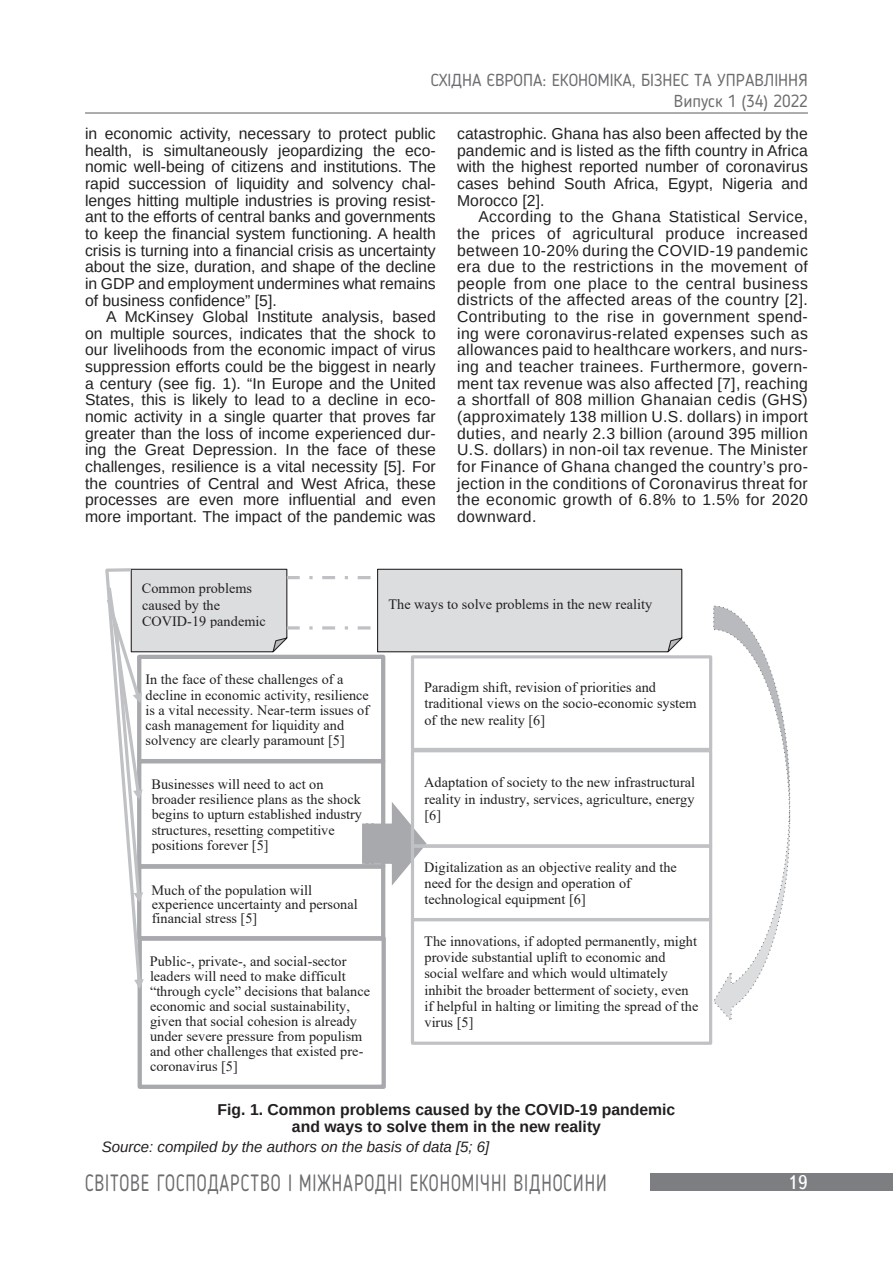
<style>
.page{position:relative;width:893px;height:1263px;background:#fff}
.page>*{position:absolute;margin:0;border:0;box-sizing:border-box;transform-origin:0 0}
.t1{font:23.4px "Blogger Sans";letter-spacing:.05em;color:#6c6d70;scale:.77 1}
.t2{font:19.5px "Ukrainian Text";color:#fff}
.t3{font:17.25px/20.7px "Blogger Sans";color:#6c6d70;text-align:right}
.t4{font:15.75px/16.6px "Arimo";letter-spacing:.005em;color:#231f20;text-align:justify}
.t5{font:700 15.75px/16.5px "Arimo";color:#231f20;text-align:center}
.t6{font:italic 15px "Arimo";color:#231f20}
.t7{font:14.25px/15.3px "Times New Roman";color:#231f20}
</style>
<div class="page">
<hr style="left:85px;top:112px;width:723px;height:2px;background:#6c6d70">
<div style="left:651px;top:1173px;width:242px;height:18px;background:#7c7e81"></div>
<div style="left:138px;top:936px;width:248px;height:153px;border:4px solid #a8a9ad"></div>
<svg style="left:105px;top:568px;width:578px;height:421px"></svg>
<img style="left:376px;top:838px;width:31px;height:11px">
<div style="left:411px;top:655px;width:301px;height:96px;border:3px solid #c0c1c4"></div>
<img style="left:414px;top:669px;width:295px;height:69px">
<div style="left:411px;top:749px;width:301px;height:99px;border:3px solid #c0c1c4"></div>
<img style="left:414px;top:763px;width:295px;height:71px">
<div style="left:411px;top:918px;width:301px;height:127px;border:3px solid #c0c1c4"></div>
<img style="left:414px;top:931px;width:295px;height:100px">
<div style="left:411px;top:844px;width:301px;height:77px;border:3px solid #c0c1c4"></div>
<img style="left:414px;top:858px;width:295px;height:50px">
<svg style="left:712px;top:605px;width:79px;height:418px"></svg>
<img style="left:714px;top:617px;width:75px;height:398px">
<p class="t3" style="left:431px;top:69px;width:379px">СХІДНА ЄВРОПА: ЕКОНОМІКА, БІЗНЕС ТА УПРАВЛІННЯ<br>Випуск 1 (34) 2022</p>
<p class="t4" style="left:85px;top:125px;width:352px">in economic activity, necessary to protect public health, is simultaneously jeopardizing the eco&shy;nomic well-being of citizens and institutions. The rapid succession of liquidity and solvency chal&shy;lenges hitting multiple industries is proving resist&shy;ant to the efforts of central banks and governments to keep the financial system functioning. A health crisis is turning into a financial crisis as uncertainty about the size, duration, and shape of the decline in GDP and employment undermines what remains of business confidence” [5].</p>
<p class="t4" style="left:85px;top:308px;width:352px;text-indent:21px">A McKinsey Global Institute analysis, based on multiple sources, indicates that the shock to our livelihoods from the economic impact of virus suppression efforts could be the biggest in nearly a century (see fig. 1). “In Europe and the United States, this is likely to lead to a decline in eco&shy;nomic activity in a single quarter that proves far greater than the loss of income experienced dur&shy;ing the Great Depression. In the face of these challenges, resilience is a vital necessity [5]. For the countries of Central and West Africa, these processes are even more influential and even more important. The impact of the pandemic was</p>
<p class="t4" style="left:457px;top:125px;width:352px">catastrophic. Ghana has also been affected by the pandemic and is listed as the fifth country in Africa with the highest reported number of coronavirus cases behind South Africa, Egypt, Nigeria and Morocco [2].</p>
<p class="t4" style="left:457px;top:209px;width:352px;text-indent:21px">According to the Ghana Statistical Service, the prices of agricultural produce increased between 10-20% during the COVID-19 pandemic era due to the restrictions in the movement of people from one place to the central business districts of the affected areas of the country [2].<br>Contributing to the rise in government spend&shy;ing were coronavirus-related expenses such as allowances paid to healthcare workers, and nurs&shy;ing and teacher trainees. Furthermore, govern&shy;ment tax revenue was also affected [7], reaching a shortfall of 808 million Ghanaian cedis (GHS) (approximately 138 million U.S. dollars) in import duties, and nearly 2.3 billion (around 395 million U.S. dollars) in non-oil tax revenue. The Minister for Finance of Ghana changed the country’s pro&shy;jection in the conditions of Coronavirus threat for the economic growth of 6.8% to 1.5% for 2020 downward.</p>
<p class="t7" style="left:142px;top:580px;width:125px;line-height:16.5px">Common problems caused by the<br>COVID-19 pandemic</p>
<p class="t7" style="left:145px;top:671px;width:225px">In the face of these challenges of a decline in economic activity, resilience is a vital necessity. Near-term issues of cash management for liquidity and solvency are clearly paramount [5]</p>
<p class="t7" style="left:152px;top:776px;width:212px">Businesses will need to act on broader resilience plans as the shock begins to upturn established industry structures, resetting competitive positions forever [5]</p>
<p class="t7" style="left:152px;top:883px;width:208px;line-height:14px">Much of the population will experience uncertainty and personal financial stress [5]</p>
<p class="t7" style="left:150px;top:953px;width:222px;line-height:14.9px">Public-, private-, and social-sector leaders will need to make difficult “through cycle” decisions that balance economic and social sustainability, given that social cohesion is already under severe pressure from populism and other challenges that existed pre&shy;coronavirus [5]</p>
<p class="t7" style="left:388px;top:596px;width:265px">The ways to solve problems in the new reality</p>
<p class="t7" style="left:424px;top:679px;width:274px;line-height:16.4px">Paradigm shift, revision of priorities and traditional views on the socio-economic system of the new reality [6]</p>
<p class="t7" style="left:424px;top:774px;width:272px;line-height:16.2px;text-align:justify">Adaptation of society to the new infrastructural reality in industry, services, agriculture, energy [6]</p>
<p class="t7" style="left:424px;top:859px;width:254px;line-height:15.9px">Digitalization as an objective reality and the need for the design and operation of technological equipment [6]</p>
<p class="t7" style="left:424px;top:932px;width:276px;line-height:16.4px">The innovations, if adopted permanently, might provide substantial uplift to economic and social welfare and which would ultimately inhibit the broader betterment of society, even if helpful in halting or limiting the spread of the virus [5]</p>
<p class="t5" style="left:218px;top:1102px;width:459px">Fig. 1. Common problems caused by the COVID-19 pandemic and ways to solve them in the new reality</p>
<p class="t6" style="left:102px;top:1137px;width:389px">Source: compiled by the authors on the basis of data [5; 6]</p>
<h1 class="t1" style="left:85px;top:1168px;width:679px">СВІТОВЕ ГОСПОДАРСТВО І МІЖНАРОДНІ ЕКОНОМІЧНІ ВІДНОСИНИ</h1>
<p class="t2" style="left:787px;top:1172px;width:22px">19</p>
</div>
